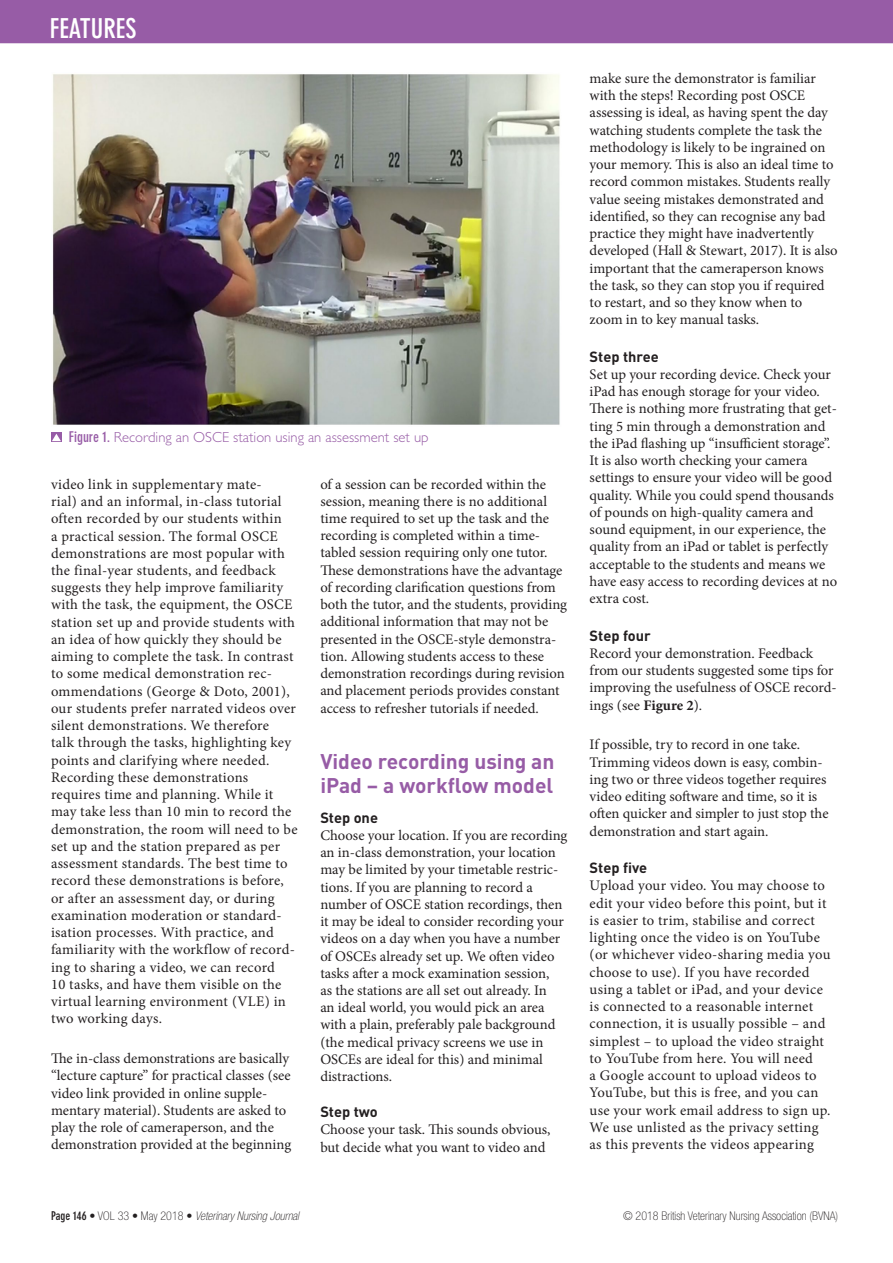
<style>
.page{position:relative;width:893px;height:1263px;background:#fff}
.page>*{position:absolute;margin:0;border:0;box-sizing:border-box;transform-origin:0 0}
.t1{font:700 condensed 27px "DIN Neuzeit Grotesk Std";color:#fff}
.t2{font:700 21px/24px "DIN";color:#975ca6}
.t3{font:14.7px/17.2px "Minion Pro";letter-spacing:.005em;color:#231f20}
.t4{font:300 14.7px "Gill Sans";color:#975ca6}
.t5{font:700 14.7px "DIN";color:#231f20}
.t6{font:italic 100 condensed 12px "Helvetica Neue LT Std";color:#231f20}
.t7{font:100 condensed 12px "Helvetica Neue LT Std";color:#231f20}
.s1{font-family:"DIN Neuzeit Grotesk Std";font-weight:700;font-stretch:condensed}
.s2{font-weight:700}
.s3{font-family:"DIN Neuzeit Grotesk Std";font-weight:700;font-style:normal}
.s4{font-style:normal}
</style>
<div class="page">
<div style="left:0;top:0;width:893px;height:43px;background:#975ca6"></div>
<img style="left:52px;top:74px;width:508px;height:351px">
<svg style="left:51px;top:433px;width:11px;height:9px"></svg>
<svg style="left:52px;top:434px;width:9px;height:7px"></svg>
<h1 class="t1" style="left:50px;top:13px;width:88px">FEATURES</h1>
<p class="t4" style="left:69px;top:429px;width:361px"><span class="s1">Figure 1.</span> Recording an OSCE station using an assessment set up</p>
<p class="t3" style="left:51px;top:475px;width:248px">video link in supplementary mate-<br>rial) and an informal, in-class tutorial often recorded by our students within<br>a practical session. The formal OSCE demonstrations are most popular with the final-year students, and feedback suggests they help improve familiarity with the task, the equipment, the OSCE station set up and provide students with an idea of how quickly they should be aiming to complete the task. In contrast to some medical demonstration rec&shy;ommendations (George &amp; Doto, 2001), our students prefer narrated videos over silent demonstrations. We therefore<br>talk through the tasks, highlighting key points and clarifying where needed.<br>Recording these demonstrations requires time and planning. While it may take less than 10 min to record the demonstration, the room will need to be set up and the station prepared as per assessment standards. The best time to record these demonstrations is before, or after an assessment day, or during examination moderation or standard&shy;isation processes. With practice, and familiarity with the workflow of record&shy;ing to sharing a video, we can record<br>10 tasks, and have them visible on the virtual learning environment (VLE) in two working days.</p>
<p class="t3" style="left:51px;top:1050px;width:242px">The in-class demonstrations are basically “lecture capture” for practical classes (see video link provided in online supple&shy;mentary material). Students are asked to play the role of cameraperson, and the demonstration provided at the beginning</p>
<p class="t3" style="left:320px;top:475px;width:248px">of a session can be recorded within the session, meaning there is no additional time required to set up the task and the recording is completed within a time&shy;tabled session requiring only one tutor.<br>These demonstrations have the advantage of recording clarification questions from both the tutor, and the students, providing additional information that may not be presented in the OSCE-style demonstra&shy;tion. Allowing students access to these demonstration recordings during revision and placement periods provides constant access to refresher tutorials if needed.</p>
<h2 class="t2" style="left:320px;top:748px;width:236px">Video recording using an iPad – a workflow model</h2>
<p class="t5" style="left:320px;top:808px;width:59px">Step one</p>
<p class="t3" style="left:320px;top:826px;width:249px">Choose your location. If you are recording an in-class demonstration, your location may be limited by your timetable restric&shy;tions. If you are planning to record a number of OSCE station recordings, then it may be ideal to consider recording your videos on a day when you have a number of OSCEs already set up. We often video tasks after a mock examination session,<br>as the stations are all set out already. In<br>an ideal world, you would pick an area with a plain, preferably pale background (the medical privacy screens we use in OSCEs are ideal for this) and minimal distractions.</p>
<p class="t5" style="left:320px;top:1102px;width:59px">Step two</p>
<p class="t3" style="left:320px;top:1121px;width:232px">Choose your task. This sounds obvious, but decide what you want to video and</p>
<p class="t3" style="left:590px;top:70px;width:249px">make sure the demonstrator is familiar with the steps! Recording post OSCE assessing is ideal, as having spent the day watching students complete the task the methodology is likely to be ingrained on your memory. This is also an ideal time to record common mistakes. Students really value seeing mistakes demonstrated and identified, so they can recognise any bad practice they might have inadvertently developed (Hall &amp; Stewart, 2017). It is also important that the cameraperson knows the task, so they can stop you if required to restart, and so they know when to zoom in to key manual tasks.</p>
<p class="t5" style="left:590px;top:347px;width:71px">Step three</p>
<p class="t3" style="left:590px;top:366px;width:249px">Set up your recording device. Check your iPad has enough storage for your video.<br>There is nothing more frustrating that get&shy;ting 5 min through a demonstration and the iPad flashing up “insufficient storage”.<br>It is also worth checking your camera settings to ensure your video will be good quality. While you could spend thousands of pounds on high-quality camera and sound equipment, in our experience, the quality from an iPad or tablet is perfectly acceptable to the students and means we have easy access to recording devices at no extra cost.</p>
<p class="t5" style="left:590px;top:626px;width:63px">Step four</p>
<p class="t3" style="left:590px;top:645px;width:249px">Record your demonstration. Feedback from our students suggested some tips for improving the usefulness of OSCE record&shy;ings (see <span class="s2">Figure 2</span>).</p>
<p class="t3" style="left:590px;top:736px;width:240px">If possible, try to record in one take.<br>Trimming videos down is easy, combin&shy;ing two or three videos together requires video editing software and time, so it is often quicker and simpler to just stop the demonstration and start again.</p>
<p class="t5" style="left:590px;top:858px;width:59px">Step five</p>
<p class="t3" style="left:590px;top:877px;width:242px">Upload your video. You may choose to edit your video before this point, but it is easier to trim, stabilise and correct lighting once the video is on YouTube (or whichever video-sharing media you choose to use). If you have recorded using a tablet or iPad, and your device is connected to a reasonable internet connection, it is usually possible – and simplest – to upload the video straight to YouTube from here. You will need<br>a Google account to upload videos to YouTube, but this is free, and you can use your work email address to sign up.<br>We use unlisted as the privacy setting as this prevents the videos appearing</p>
<p class="t6" style="left:51px;top:1209px;width:250px"><span class="s3">Page 146</span> <span class="s4">• VOL 33 • May 2018 •</span> Veterinary Nursing Journal</p>
<p class="t7" style="left:623px;top:1209px;width:217px">© 2018 British Veterinary Nursing Association (BVNA)</p>
</div>
